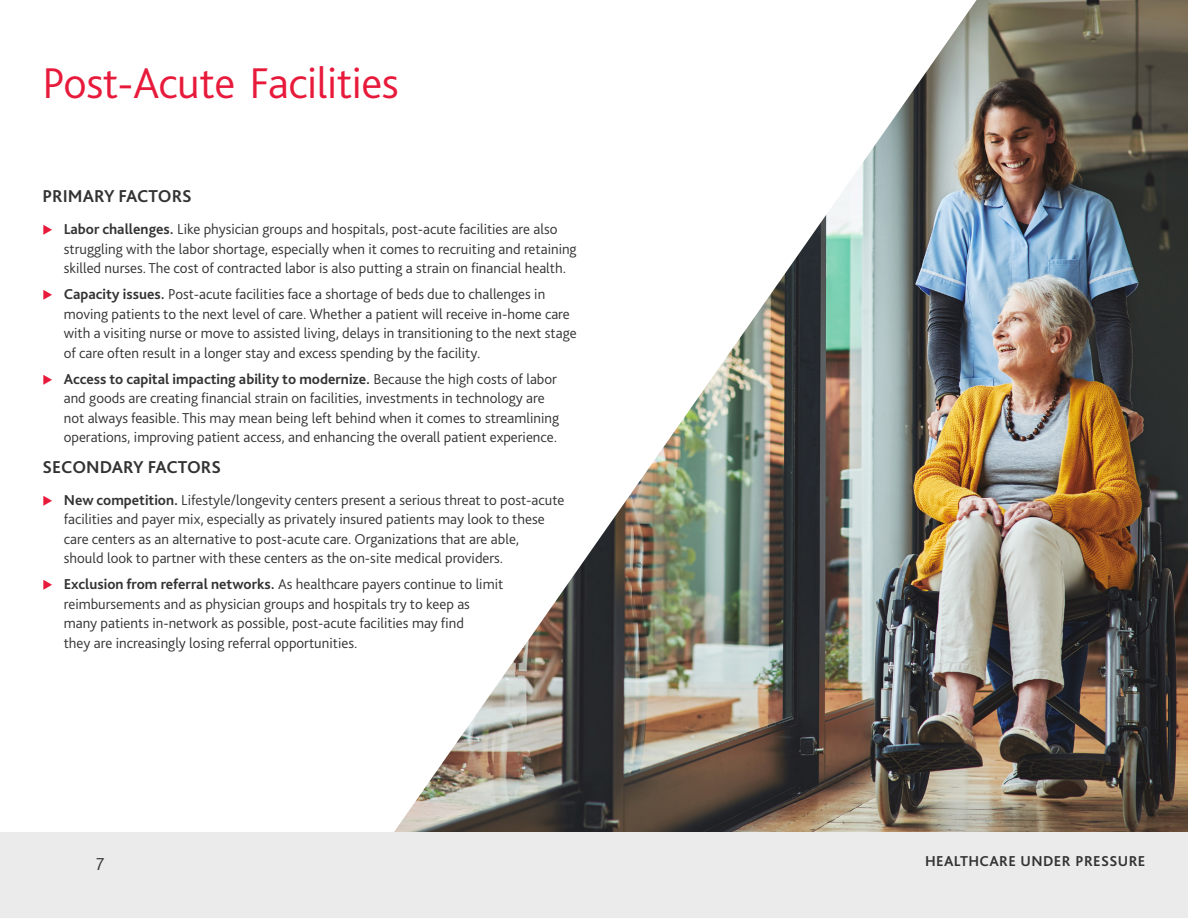
<style>
.page{position:relative;width:1188px;height:918px;background:#fff}
.page>*{position:absolute;margin:0;border:0;box-sizing:border-box;transform-origin:0 0}
.t1{font:300 45px "Bliss Pro";letter-spacing:-.01em;color:#e81a3b}
.t2{font:700 18px "Bliss Pro";color:#333}
.t3{font:300 18px "Bliss Pro";color:#333}
.t4{font:300 15px/19.5px "Bliss Pro";color:#333}
.t5{font:700 15px "Bliss Pro";letter-spacing:.025em;color:#333}
.s1{font-weight:700}
</style>
<div class="page">
<img style="left:385px;top:0;width:803px;height:833px">
<div style="left:0;top:833px;width:1188px;height:85px;background:#ebebeb"></div>
<h1 class="t1" style="left:43px;top:55px;width:358px">Post-Acute Facilities</h1>
<p class="t2" style="left:43px;top:185px;width:151px">PRIMARY FACTORS</p>
<p class="t4" style="left:64px;top:219px;width:514px"><span class="s1">Labor challenges.</span> Like physician groups and hospitals, post-acute facilities are also struggling with the labor shortage, especially when it comes to recruiting and retaining skilled nurses. The cost of contracted labor is also putting a strain on financial health.</p>
<p class="t4" style="left:64px;top:284px;width:514px"><span class="s1">Capacity issues.</span> Post-acute facilities face a shortage of beds due to challenges in moving patients to the next level of care. Whether a patient will receive in-home care with a visiting nurse or move to assisted living, delays in transitioning to the next stage of care often result in a longer stay and excess spending by the facility.</p>
<p class="t4" style="left:64px;top:369px;width:497px"><span class="s1">Access to capital impacting ability to modernize.</span> Because the high costs of labor and goods are creating financial strain on facilities, investments in technology are not always feasible. This may mean being left behind when it comes to streamlining operations, improving patient access, and enhancing the overall patient experience.</p>
<p class="t2" style="left:43px;top:455px;width:180px">SECONDARY FACTORS</p>
<p class="t4" style="left:64px;top:490px;width:502px"><span class="s1">New competition.</span> Lifestyle/longevity centers present a serious threat to post-acute facilities and payer mix, especially as privately insured patients may look to these care centers as an alternative to post-acute care. Organizations that are able,<br>should look to partner with these centers as the on-site medical providers.</p>
<p class="t4" style="left:64px;top:574px;width:441px"><span class="s1">Exclusion from referral networks.</span> As healthcare payers continue to limit reimbursements and as physician groups and hospitals try to keep as many patients in-network as possible, post-acute facilities may find<br>they are increasingly losing referral opportunities.</p>
<p class="t3" style="left:96px;top:853px;width:10px">7</p>
<p class="t5" style="left:925px;top:851px;width:222px">HEALTHCARE UNDER PRESSURE</p>
</div>
